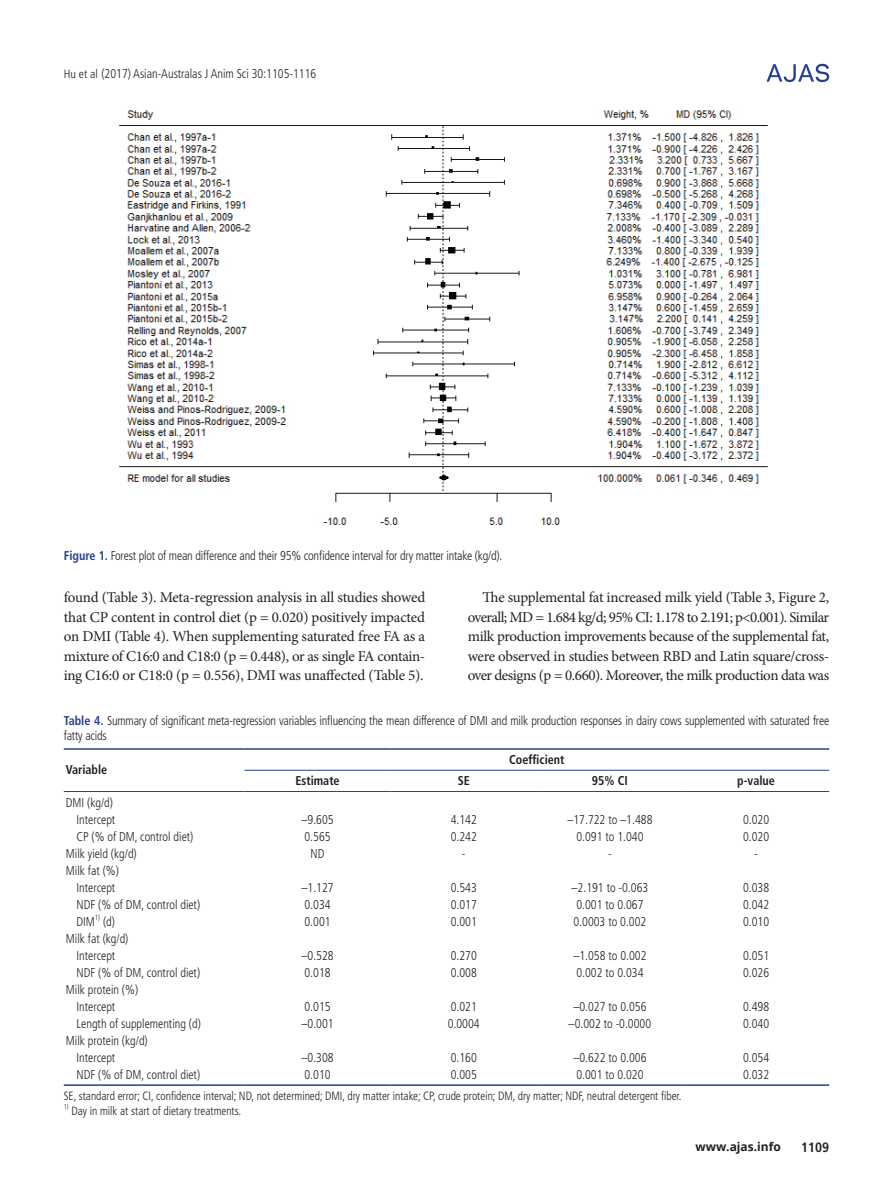
<style>
.page{position:relative;width:893px;height:1191px;background:#fff}
.page>*{position:absolute;margin:0;border:0;box-sizing:border-box;transform-origin:0 0}
.본문{font:15px/19.5px "Minion Pro";letter-spacing:-.025em;color:#231f20;text-align:justify}
.t1{font:700 condensed 13.5px "Frutiger LT Std";color:#231f20}
.표본문{font:300 condensed 12.75px "Frutiger LT Std";color:#231f20;scale:.95 1}
.표_그림__제목{font:300 condensed 12.75px/15px "Frutiger LT Std";letter-spacing:-.015em;color:#231f20;scale:.95 1}
.표_항목{font:700 condensed 12.75px "Frutiger LT Std";color:#231f20;scale:.95 1}
.표_풋노트{font:300 condensed 12px "Frutiger LT Std";color:#231f20;scale:.95 1}
.t2{font:700 12px "Open Sans";color:#231f20}
.표본문-2{font:300 condensed 7.5px "Frutiger LT Std";color:#231f20;scale:.95 1}
.표_풋노트-2{font:300 condensed 7.05px "Frutiger LT Std";color:#231f20;scale:.95 1}
.s1{font-size:12px}
.s2{font-weight:700;color:#253f8e}
</style>
<div class="page">
<svg style="left:767px;top:64px;width:62px;height:18px"></svg>
<img style="left:119px;top:110px;width:649px;height:415px">
<hr style="left:64px;top:748px;width:180px;height:1px;background:#253f8e">
<hr style="left:244px;top:748px;width:147px;height:1px;background:#253f8e">
<hr style="left:391px;top:748px;width:146px;height:1px;background:#253f8e">
<hr style="left:537px;top:748px;width:146px;height:1px;background:#253f8e">
<hr style="left:683px;top:748px;width:146px;height:1px;background:#253f8e">
<hr style="left:244px;top:770px;width:147px;height:1px;background:#253f8e">
<hr style="left:391px;top:770px;width:146px;height:1px;background:#253f8e">
<hr style="left:537px;top:770px;width:146px;height:1px;background:#253f8e">
<hr style="left:683px;top:770px;width:146px;height:1px;background:#253f8e">
<hr style="left:64px;top:791px;width:180px;height:1px;background:#253f8e">
<hr style="left:244px;top:791px;width:147px;height:1px;background:#253f8e">
<hr style="left:391px;top:791px;width:146px;height:1px;background:#253f8e">
<hr style="left:537px;top:791px;width:146px;height:1px;background:#253f8e">
<hr style="left:683px;top:791px;width:146px;height:1px;background:#253f8e">
<hr style="left:64px;top:1084px;width:180px;height:1px;background:#253f8e">
<hr style="left:244px;top:1084px;width:147px;height:1px;background:#253f8e">
<hr style="left:391px;top:1084px;width:146px;height:1px;background:#253f8e">
<hr style="left:537px;top:1084px;width:146px;height:1px;background:#253f8e">
<hr style="left:683px;top:1084px;width:146px;height:1px;background:#253f8e">
<p class="표_그림__제목" style="left:64px;top:66px;width:267px"><span class="s1">Hu et al</span> (2017) Asian-Australas J Anim Sci 30:1105-1116</p>
<p class="표_그림__제목" style="left:64px;top:548px;width:463px"><span class="s2">Figure 1.</span> Forest plot of mean difference and their 95% confidence interval for dry matter intake (kg/d).</p>
<p class="본문" style="left:64px;top:587px;width:363px">found (Table 3). Meta-regression analysis in all studies showed that CP content in control diet (p = 0.020) positively impacted on DMI (Table 4). When supplementing saturated free FA as a mixture of C16:0 and C18:0 (p = 0.448), or as single FA contain&shy;ing C16:0 or C18:0 (p = 0.556), DMI was unaffected (Table 5).</p>
<p class="본문" style="left:468px;top:587px;width:363px;text-indent:15px">The supplemental fat increased milk yield (Table 3, Figure 2, overall; MD = 1.684 kg/d; 95% CI: 1.178 to 2.191; p&lt;0.001). Similar milk production improvements because of the supplemental fat, were observed in studies between RBD and Latin square/cross&shy;over designs (p = 0.660). Moreover, the milk production data was</p>
<p class="표_그림__제목" style="left:64px;top:713px;width:807px"><span class="s2">Table 4.</span> Summary of significant meta-regression variables influencing the mean difference of DMI and milk production responses in dairy cows supplemented with saturated free fatty acids</p>
<p class="표_항목" style="left:66px;top:762px;width:45px">Variable</p>
<p class="표_항목" style="left:509px;top:752px;width:60px">Coefficient</p>
<p class="표_항목" style="left:295px;top:773px;width:48px">Estimate</p>
<p class="표_항목" style="left:458px;top:773px;width:14px">SE</p>
<p class="표_항목" style="left:592px;top:773px;width:39px">95% CI</p>
<p class="표_항목" style="left:737px;top:773px;width:41px">p-value</p>
<p class="표본문" style="left:66px;top:795px;width:51px">DMI (kg/d)</p>
<p class="표본문" style="left:77px;top:812px;width:42px">Intercept</p>
<p class="표본문" style="left:301px;top:812px;width:35px">–9.605</p>
<p class="표본문" style="left:451px;top:812px;width:29px">4.142</p>
<p class="표본문" style="left:567px;top:812px;width:91px">–17.722 to –1.488</p>
<p class="표본문" style="left:743px;top:812px;width:29px">0.020</p>
<p class="표본문" style="left:77px;top:829px;width:124px">CP (% of DM, control diet)</p>
<p class="표본문" style="left:304px;top:829px;width:29px">0.565</p>
<p class="표본문" style="left:451px;top:829px;width:29px">0.242</p>
<p class="표본문" style="left:576px;top:829px;width:72px">0.091 to 1.040</p>
<p class="표본문" style="left:743px;top:829px;width:29px">0.020</p>
<p class="표본문" style="left:66px;top:846px;width:76px">Milk yield (kg/d)</p>
<p class="표본문" style="left:311px;top:846px;width:16px">ND</p>
<p class="표본문" style="left:462px;top:846px;width:5px">-</p>
<p class="표본문" style="left:608px;top:846px;width:5px">-</p>
<p class="표본문" style="left:754px;top:846px;width:5px">-</p>
<p class="표본문" style="left:66px;top:863px;width:57px">Milk fat (%)</p>
<p class="표본문" style="left:77px;top:880px;width:42px">Intercept</p>
<p class="표본문" style="left:301px;top:880px;width:35px">–1.127</p>
<p class="표본문" style="left:451px;top:880px;width:29px">0.543</p>
<p class="표본문" style="left:572px;top:880px;width:82px">–2.191 to -0.063</p>
<p class="표본문" style="left:743px;top:880px;width:29px">0.038</p>
<p class="표본문" style="left:77px;top:897px;width:132px">NDF (% of DM, control diet)</p>
<p class="표본문" style="left:304px;top:897px;width:29px">0.034</p>
<p class="표본문" style="left:451px;top:897px;width:29px">0.017</p>
<p class="표본문" style="left:576px;top:897px;width:72px">0.001 to 0.067</p>
<p class="표본문" style="left:743px;top:897px;width:29px">0.042</p>
<p class="표본문" style="left:77px;top:914px;width:21px">DIM</p>
<p class="표본문-2" style="left:95px;top:912px;width:7px">1)</p>
<p class="표본문" style="left:103px;top:914px;width:14px">(d)</p>
<p class="표본문" style="left:304px;top:914px;width:29px">0.001</p>
<p class="표본문" style="left:451px;top:914px;width:29px">0.001</p>
<p class="표본문" style="left:573px;top:914px;width:78px">0.0003 to 0.002</p>
<p class="표본문" style="left:743px;top:914px;width:29px">0.010</p>
<p class="표본문" style="left:66px;top:931px;width:67px">Milk fat (kg/d)</p>
<p class="표본문" style="left:77px;top:948px;width:42px">Intercept</p>
<p class="표본문" style="left:301px;top:948px;width:35px">–0.528</p>
<p class="표본문" style="left:451px;top:948px;width:29px">0.270</p>
<p class="표본문" style="left:573px;top:948px;width:79px">–1.058 to 0.002</p>
<p class="표본문" style="left:743px;top:948px;width:29px">0.051</p>
<p class="표본문" style="left:77px;top:965px;width:132px">NDF (% of DM, control diet)</p>
<p class="표본문" style="left:304px;top:965px;width:29px">0.018</p>
<p class="표본문" style="left:451px;top:965px;width:29px">0.008</p>
<p class="표본문" style="left:576px;top:965px;width:72px">0.002 to 0.034</p>
<p class="표본문" style="left:743px;top:965px;width:29px">0.026</p>
<p class="표본문" style="left:66px;top:982px;width:78px">Milk protein (%)</p>
<p class="표본문" style="left:77px;top:999px;width:42px">Intercept</p>
<p class="표본문" style="left:304px;top:999px;width:29px">0.015</p>
<p class="표본문" style="left:451px;top:999px;width:29px">0.021</p>
<p class="표본문" style="left:573px;top:999px;width:79px">–0.027 to 0.056</p>
<p class="표본문" style="left:743px;top:999px;width:29px">0.498</p>
<p class="표본문" style="left:77px;top:1016px;width:132px">Length of supplementing (d)</p>
<p class="표본문" style="left:301px;top:1016px;width:35px">–0.001</p>
<p class="표본문" style="left:448px;top:1016px;width:35px">0.0004</p>
<p class="표본문" style="left:569px;top:1016px;width:88px">–0.002 to -0.0000</p>
<p class="표본문" style="left:743px;top:1016px;width:29px">0.040</p>
<p class="표본문" style="left:66px;top:1033px;width:88px">Milk protein (kg/d)</p>
<p class="표본문" style="left:77px;top:1050px;width:42px">Intercept</p>
<p class="표본문" style="left:301px;top:1050px;width:35px">–0.308</p>
<p class="표본문" style="left:451px;top:1050px;width:29px">0.160</p>
<p class="표본문" style="left:573px;top:1050px;width:79px">–0.622 to 0.006</p>
<p class="표본문" style="left:743px;top:1050px;width:29px">0.054</p>
<p class="표본문" style="left:77px;top:1067px;width:132px">NDF (% of DM, control diet)</p>
<p class="표본문" style="left:304px;top:1067px;width:29px">0.010</p>
<p class="표본문" style="left:451px;top:1067px;width:29px">0.005</p>
<p class="표본문" style="left:576px;top:1067px;width:72px">0.001 to 0.020</p>
<p class="표본문" style="left:743px;top:1067px;width:29px">0.032</p>
<p class="표_풋노트" style="left:64px;top:1089px;width:652px">SE, standard error; CI, confidence interval; ND, not determined; DMI, dry matter intake; CP, crude protein; DM, dry matter; NDF, neutral detergent fiber.</p>
<p class="표_풋노트-2" style="left:64px;top:1103px;width:7px">1)</p>
<p class="표_풋노트" style="left:71px;top:1104px;width:180px">Day in milk at start of dietary treatments.</p>
<p class="t2" style="left:695px;top:1138px;width:87px">www.ajas.info</p>
<p class="t1" style="left:801px;top:1138px;width:30px">1109</p>
</div>
